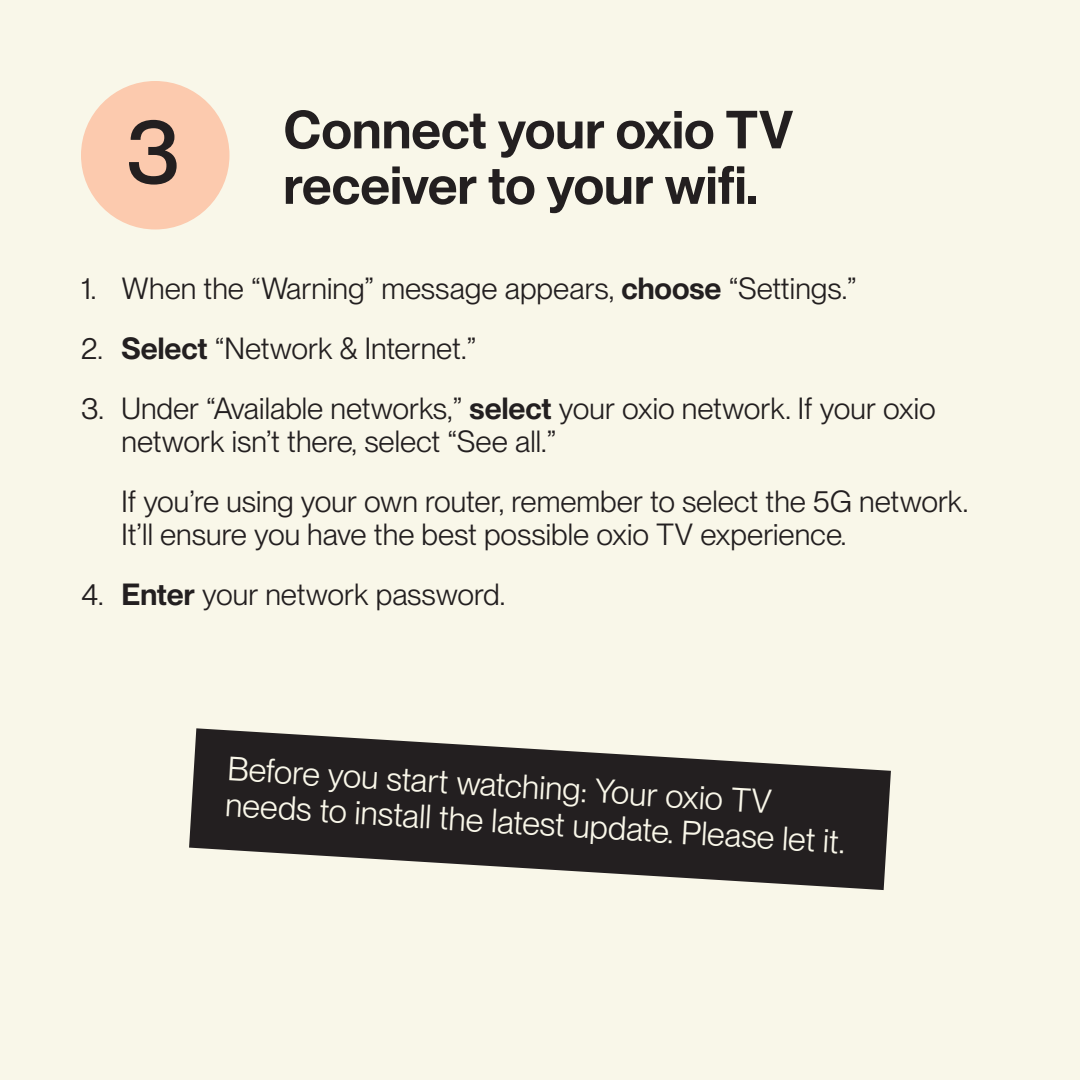
<style>
.page{position:relative;width:1080px;height:1080px;background:#f9f7e9}
.page>*{position:absolute;margin:0;border:0;box-sizing:border-box;transform-origin:0 0}
.t1{font:500 90px "PP Neue Montreal";color:#231f20}
.t2{font:600 52.5px/55.5px "PP Neue Montreal";color:#231f20}
.t3{font:33px/36.3px "PP Neue Montreal";color:#f9f7e9}
.t4{font:30px/33px "PP Neue Montreal";color:#231f20}
.s1{font-weight:600}
</style>
<div class="page">
<div style="left:81px;top:81px;width:149px;height:149px;background:#fccaae;border-radius:50%"></div>
<svg style="left:189px;top:728px;width:702px;height:162px;fill:#231f20"></svg>
<h1 class="t1" style="left:126px;top:98px;width:56px">3</h1>
<h2 class="t2" style="left:284px;top:103px;width:512px">Connect your oxio TV receiver to your wifi.</h2>
<p class="t4" style="left:81px;top:272px;width:777px">1. When the “Warning” message appears, <span class="s1">choose</span> “Settings.”</p>
<p class="t4" style="left:81px;top:332px;width:397px">2. <span class="s1">Select</span> “Network &amp; Internet.”</p>
<p class="t4" style="left:122px;top:392px;width:816px;text-indent:-40px">3. Under “Available networks,” <span class="s1">select</span> your oxio network. If your oxio network isn’t there, select “See all.”</p>
<p class="t4" style="left:122px;top:485px;width:848px">If you’re using your own router, remember to select the 5G network.<br>It’ll ensure you have the best possible oxio TV experience.</p>
<p class="t4" style="left:81px;top:578px;width:426px">4. <span class="s1">Enter</span> your network password.</p>
<p class="t3" style="left:228px;top:752px;width:622px;rotate:3deg">Before you start watching: Your oxio TV needs to install the latest update. Please let it.</p>
</div>
